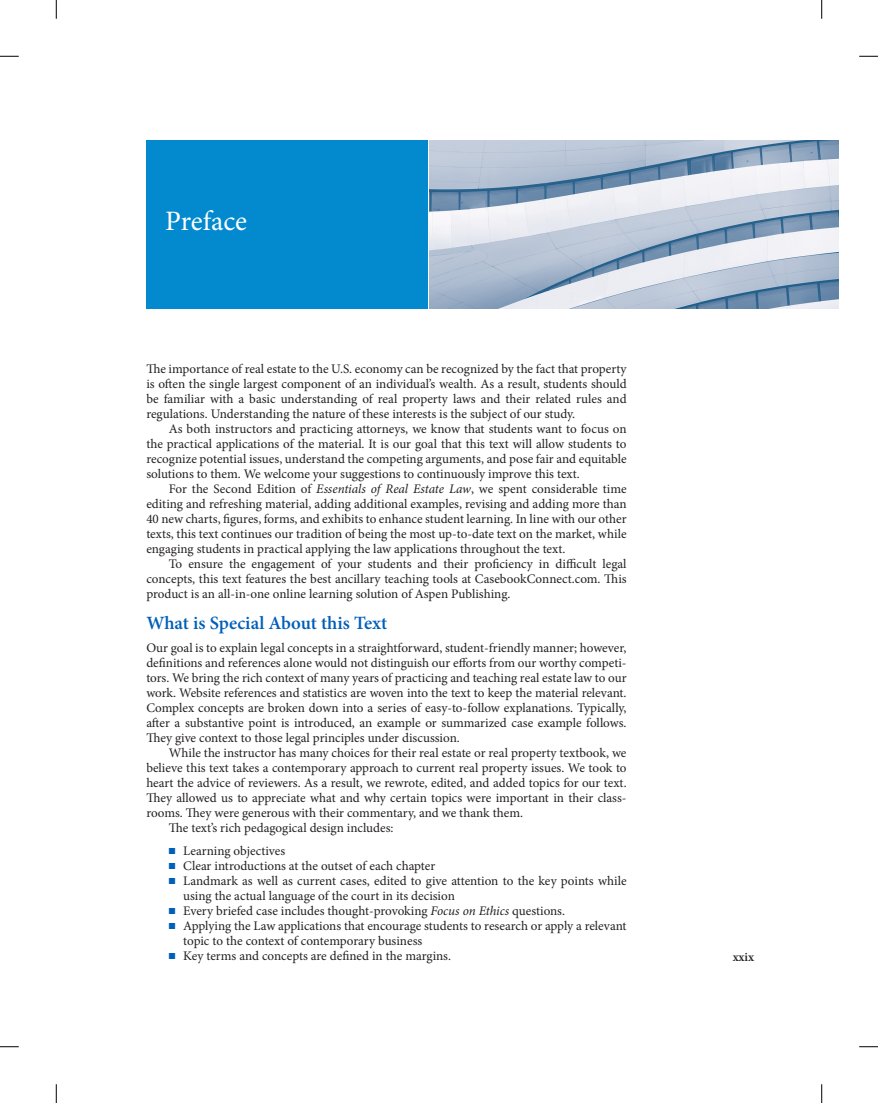
<style>
.page{position:relative;width:878px;height:1103px;background:#fff}
.page>*{position:absolute;margin:0;border:0;box-sizing:border-box;transform-origin:0 0}
.t1{font:28.12px "Minion Pro";color:#fff}
.t2{font:600 18.75px "Minion Pro";color:#005fb9}
.t3{font:13.12px/15px "Minion Pro";letter-spacing:-.005em;color:#231f20;text-align:justify}
.t4{font:600 12.5px "Minion Pro";color:#231f20}
.t5{font:8.75px "Zapf Dingbats ITC";color:#005fb9}
.s1{font-style:italic}
.s2{color:#005fb9}
</style>
<div class="page">
<div style="left:146px;top:140px;width:282px;height:169px;background:#038ace"></div>
<img style="left:429px;top:141px;width:409px;height:167px">
<svg style="left:0;top:55px;width:19px;height:2px"></svg>
<svg style="left:859px;top:55px;width:19px;height:2px"></svg>
<svg style="left:0;top:1046px;width:19px;height:1px"></svg>
<svg style="left:859px;top:1046px;width:19px;height:1px"></svg>
<svg style="left:55px;top:0;width:2px;height:19px"></svg>
<svg style="left:55px;top:1084px;width:2px;height:18px"></svg>
<svg style="left:821px;top:0;width:1px;height:19px"></svg>
<svg style="left:821px;top:1084px;width:1px;height:18px"></svg>
<h1 class="t1" style="left:165px;top:202px;width:84px">Preface</h1>
<p class="t3" style="left:146px;top:361px;width:482px">The importance of real estate to the U.S. economy can be recognized by the fact that property is often the single largest component of an individual’s wealth. As a result, students should be familiar with a basic understanding of real property laws and their related rules and regulations. Understanding the nature of these interests is the subject of our study.</p>
<p class="t3" style="left:146px;top:421px;width:481px;text-indent:22px">As both instructors and practicing attorneys, we know that students want to focus on the practical applications of the material. It is our goal that this text will allow students to recognize potential issues, understand the competing arguments, and pose fair and equitable solutions to them. We welcome your suggestions to continuously improve this text.</p>
<p class="t3" style="left:146px;top:481px;width:482px;text-indent:22px">For the Second Edition of <span class="s1">Essentials of Real Estate Law</span>, we spent considerable time editing and refreshing material, adding additional examples, revising and adding more than 40 new charts, figures, forms, and exhibits to enhance student learning. In line with our other texts, this text continues our tradition of being the most up-to-date text on the market, while engaging students in practical applying the law applications throughout the text.</p>
<p class="t3" style="left:146px;top:556px;width:482px;text-indent:22px">To ensure the engagement of your students and their proficiency in difficult legal concepts, this text features the best ancillary teaching tools at CasebookConnect.com. This product is an all-in-one online learning solution of Aspen Publishing.</p>
<h2 class="t2" style="left:146px;top:610px;width:242px">What is Special About this Text</h2>
<p class="t3" style="left:146px;top:640px;width:482px">Our goal is to explain legal concepts in a straightforward, student-friendly manner; however, definitions and references alone would not distinguish our efforts from our worthy competi&shy;tors. We bring the rich context of many years of practicing and teaching real estate law to our work. Website references and statistics are woven into the text to keep the material relevant.<br>Complex concepts are broken down into a series of easy-to-follow explanations. Typically, after a substantive point is introduced, an example or summarized case example follows.<br>They give context to those legal principles under discussion.</p>
<p class="t3" style="left:169px;top:745px;width:459px">While the instructor has many choices for their real estate or real property textbook, we</p>
<p class="t3" style="left:146px;top:760px;width:482px">believe this text takes a contemporary approach to current real property issues. We took to</p>
<p class="t3" style="left:146px;top:775px;width:482px">heart the advice of reviewers. As a result, we rewrote, edited, and added topics for our text.</p>
<p class="t3" style="left:146px;top:790px;width:481px">They allowed us to appreciate what and why certain topics were important in their class-</p>
<p class="t3" style="left:146px;top:805px;width:378px">rooms. They were generous with their commentary, and we thank them.</p>
<p class="t3" style="left:169px;top:820px;width:226px">The text’s rich pedagogical design includes:</p>
<p class="t5" style="left:175px;top:846px;width:4px">■</p>
<p class="t3" style="left:169px;top:843px;width:118px"><span class="s2">■</span> Learning objectives</p>
<p class="t5" style="left:175px;top:861px;width:4px">■</p>
<p class="t3" style="left:169px;top:858px;width:268px"><span class="s2">■</span> Clear introductions at the outset of each chapter</p>
<p class="t5" style="left:175px;top:876px;width:4px">■</p>
<p class="t3" style="left:183px;top:873px;width:445px;text-indent:-14px"><span class="s2">■</span> Landmark as well as current cases, edited to give attention to the key points while using the actual language of the court in its decision</p>
<p class="t5" style="left:175px;top:906px;width:4px">■</p>
<p class="t3" style="left:169px;top:903px;width:398px"><span class="s2">■</span> Every briefed case includes thought-provoking <span class="s1">Focus on Ethics</span> questions.</p>
<p class="t5" style="left:175px;top:921px;width:4px">■</p>
<p class="t3" style="left:183px;top:918px;width:445px;text-indent:-14px"><span class="s2">■</span> Applying the Law applications that encourage students to research or apply a relevant topic to the context of contemporary business</p>
<p class="t5" style="left:175px;top:951px;width:4px">■</p>
<p class="t3" style="left:169px;top:948px;width:284px"><span class="s2">■</span> Key terms and concepts are defined in the margins.</p>
<p class="t4" style="left:732px;top:948px;width:23px">xxix</p>
</div>
